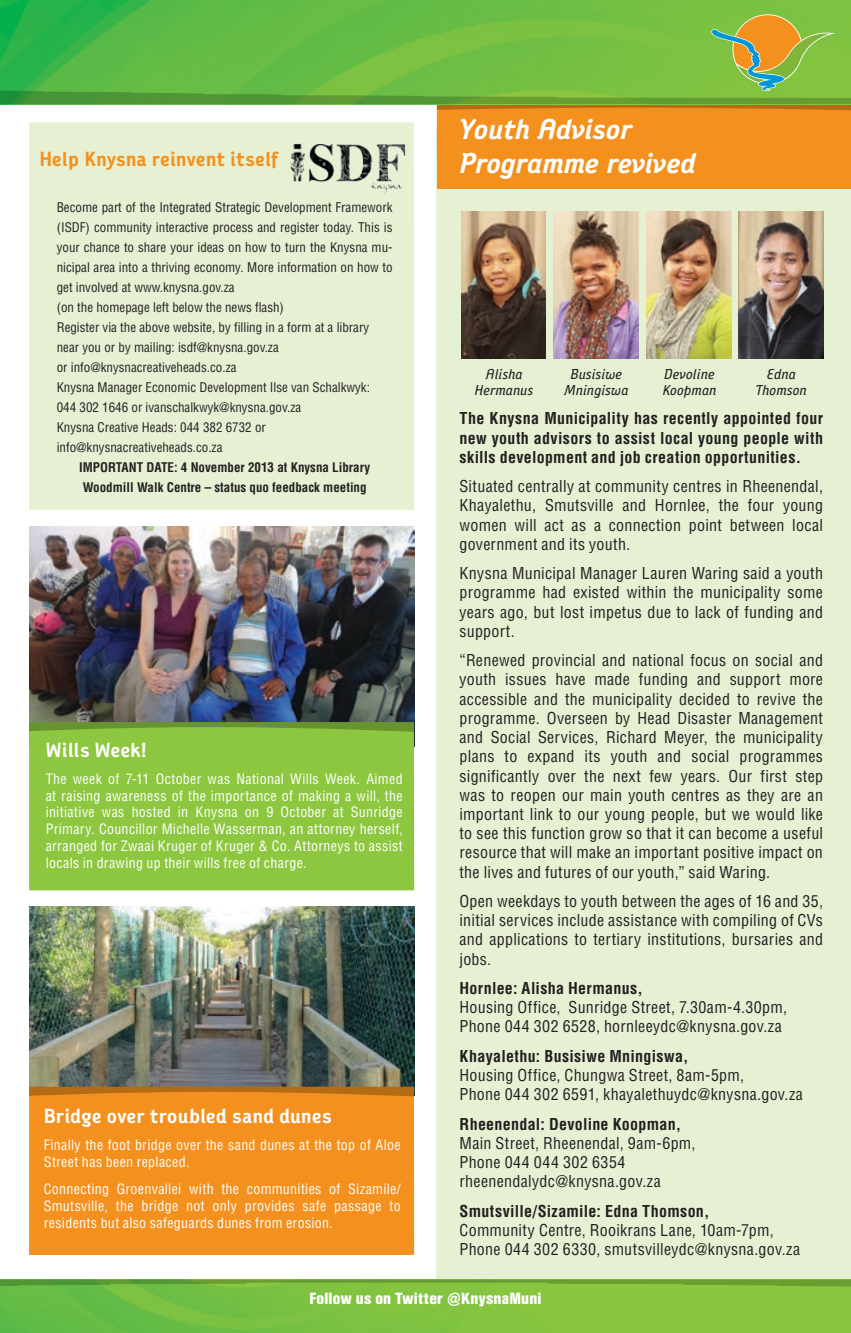
<style>
.page{position:relative;width:851px;height:1333px;background:#fff}
.page>*{position:absolute;margin:0;border:0;box-sizing:border-box;transform-origin:0 0}
.t1{font:italic 700 28px/33.6px "Transition";letter-spacing:-.005em;color:#fff}
.t2{font:700 20px "Transition";letter-spacing:.015em;color:#fff}
.t3{font:700 20px "Transition";letter-spacing:.015em;color:#f4901d}
.t4{font:condensed 16px/19.2px "Helvetica";letter-spacing:.02em;color:#231f20;text-align:justify}
.t5{font:700 condensed 16px/19.2px "Helvetica";letter-spacing:.02em;color:#231f20;text-align:justify}
.t6{font:700 16px "Helvetica Con BQ";letter-spacing:.015em;color:#fff}
.t7{font:condensed 14px/16.8px "Helvetica";letter-spacing:.025em;color:#fff;text-align:justify}
.t8{font:italic 14px/16.8px "Transition";letter-spacing:.005em;color:#231f20;text-align:center}
.t9{font:condensed 13px/20px "Helvetica";color:#231f20}
.t10{font:700 condensed 13px/20px "Helvetica";color:#231f20}
</style>
<div class="page">
<div style="left:437px;top:128px;width:413px;height:1185px;background:#e6f1d4"></div>
<div style="left:437px;top:104px;width:413px;height:85px;background:#f4901d"></div>
<svg style="left:437px;top:104px;width:413px;height:7px"></svg>
<img style="left:0;top:0;width:850px;height:90px">
<img style="left:0;top:90px;width:850px;height:14px">
<div style="left:0;top:1279px;width:850px;height:53px;background:#8cc63f"></div>
<img style="left:0;top:1286px;width:480px;height:46px">
<img style="left:0;top:1279px;width:850px;height:7px">
<img style="left:29px;top:526px;width:385px;height:196px">
<div style="left:29px;top:722px;width:385px;height:168px;background:#8dc73f"></div>
<svg style="left:29px;top:722px;width:385px;height:10px"></svg>
<svg style="left:710px;top:14px;width:125px;height:77px;background:#9bb44a"></svg>
<img style="left:29px;top:906px;width:385px;height:180px">
<div style="left:29px;top:1086px;width:385px;height:168px;background:#f4901d"></div>
<svg style="left:29px;top:1086px;width:385px;height:10px"></svg>
<img style="left:461px;top:212px;width:85px;height:146px">
<img style="left:553px;top:212px;width:85px;height:146px">
<img style="left:646px;top:212px;width:85px;height:146px">
<img style="left:738px;top:212px;width:85px;height:146px">
<div style="left:29px;top:122px;width:385px;height:388px;background:#e6f1d4"></div>
<img style="left:290px;top:143px;width:116px;height:50px">
<p class="t3" style="left:40px;top:145px;width:240px">Help Knysna reinvent itself</p>
<p class="t9" style="left:57px;top:197px;width:337px">Become part of the Integrated Strategic Development Framework (ISDF) community interactive process and register today. This is your chance to share your ideas on how to turn the Knysna mu&shy;nicipal area into a thriving economy. More information on how to get involved at www.knysna.gov.za<br>(on the homepage left below the news flash)<br>Register via the above website, by filling in a form at a library near you or by mailing: isdf@knysna.gov.za<br>or info@knysnacreativeheads.co.za<br>Knysna Manager Economic Development Ilse van Schalkwyk:<br>044 302 1646 or ivanschalkwyk@knysna.gov.za<br>Knysna Creative Heads: 044 382 6732 or info@knysnacreativeheads.co.za</p>
<p class="t10" style="left:79px;top:457px;width:292px">IMPORTANT DATE: 4 November 2013 at Knysna Library<br>Woodmill Walk Centre – status quo feedback meeting</p>
<p class="t2" style="left:46px;top:736px;width:102px">Wills Week!</p>
<p class="t7" style="left:46px;top:770px;width:358px">The week of 7-11 October was National Wills Week. Aimed at raising awareness of the importance of making a will, the initiative was hosted in Knysna on 9 October at Sunridge Primary. Councillor Michelle Wasserman, an attorney herself, arranged for Zwaai Kruger of Kruger &amp; Co. Attorneys to assist locals in drawing up their wills free of charge.</p>
<p class="t2" style="left:44px;top:1102px;width:289px">Bridge over troubled sand dunes</p>
<p class="t7" style="left:44px;top:1136px;width:358px">Finally the foot bridge over the sand dunes at the top of Aloe<br>Street has been replaced.</p>
<p class="t7" style="left:44px;top:1180px;width:358px">Connecting Groenvallei with the communities of Sizamile/ Smutsville, the bridge not only provides safe passage to residents but also safeguards dunes from erosion.</p>
<h1 class="t1" style="left:459px;top:112px;width:237px">Youth Advisor<br>Programme revived</h1>
<p class="t8" style="left:474px;top:365px;width:60px">Alisha<br>Hermanus</p>
<p class="t8" style="left:563px;top:365px;width:66px">Busisiwe<br>Mningiswa</p>
<p class="t8" style="left:661px;top:365px;width:56px;text-align:left">Devoline<br>Koopman</p>
<p class="t8" style="left:755px;top:365px;width:52px">Edna<br>Thomson</p>
<p class="t5" style="left:459px;top:409px;width:365px">The Knysna Municipality has recently appointed four new youth advisors to assist local young people with skills development and job creation opportunities.</p>
<p class="t4" style="left:459px;top:476px;width:365px">Situated centrally at community centres in Rheenendal, Khayalethu, Smutsville and Hornlee, the four young women will act as a connection point between local government and its youth.</p>
<p class="t4" style="left:459px;top:563px;width:365px">Knysna Municipal Manager Lauren Waring said a youth programme had existed within the municipality some years ago, but lost impetus due to lack of funding and support.</p>
<p class="t4" style="left:459px;top:650px;width:365px">“Renewed provincial and national focus on social and youth issues have made funding and support more accessible and the municipality decided to revive the programme. Overseen by Head Disaster Management and Social Services, Richard Meyer, the municipality plans to expand its youth and social programmes significantly over the next few years. Our first step was to reopen our main youth centres as they are an important link to our young people, but we would like to see this function grow so that it can become a useful resource that will make an important positive impact on the lives and futures of our youth,” said Waring.</p>
<p class="t4" style="left:459px;top:891px;width:365px">Open weekdays to youth between the ages of 16 and 35, initial services include assistance with compiling of CVs and applications to tertiary institutions, bursaries and jobs.</p>
<p class="t5" style="left:459px;top:978px;width:185px">Hornlee: Alisha Hermanus,</p>
<p class="t4" style="left:459px;top:997px;width:329px">Housing Office, Sunridge Street, 7.30am-4.30pm,<br>Phone 044 302 6528, hornleeydc@knysna.gov.za</p>
<p class="t5" style="left:459px;top:1046px;width:230px">Khayalethu: Busisiwe Mningiswa,</p>
<p class="t4" style="left:459px;top:1065px;width:345px">Housing Office, Chungwa Street, 8am-5pm,<br>Phone 044 302 6591, khayalethuydc@knysna.gov.za</p>
<p class="t5" style="left:459px;top:1114px;width:223px">Rheenendal: Devoline Koopman,</p>
<p class="t4" style="left:459px;top:1133px;width:237px;text-align:left">Main Street, Rheenendal, 9am-6pm,<br>Phone 044 044 302 6354 rheenendalydc@knysna.gov.za</p>
<p class="t5" style="left:459px;top:1201px;width:251px">Smutsville/Sizamile: Edna Thomson,</p>
<p class="t4" style="left:459px;top:1220px;width:342px">Community Centre, Rooikrans Lane, 10am-7pm,<br>Phone 044 302 6330, smutsvilleydc@knysna.gov.za</p>
<p class="t6" style="left:309px;top:1289px;width:233px">Follow us on Twitter @KnysnaMuni</p>
</div>
